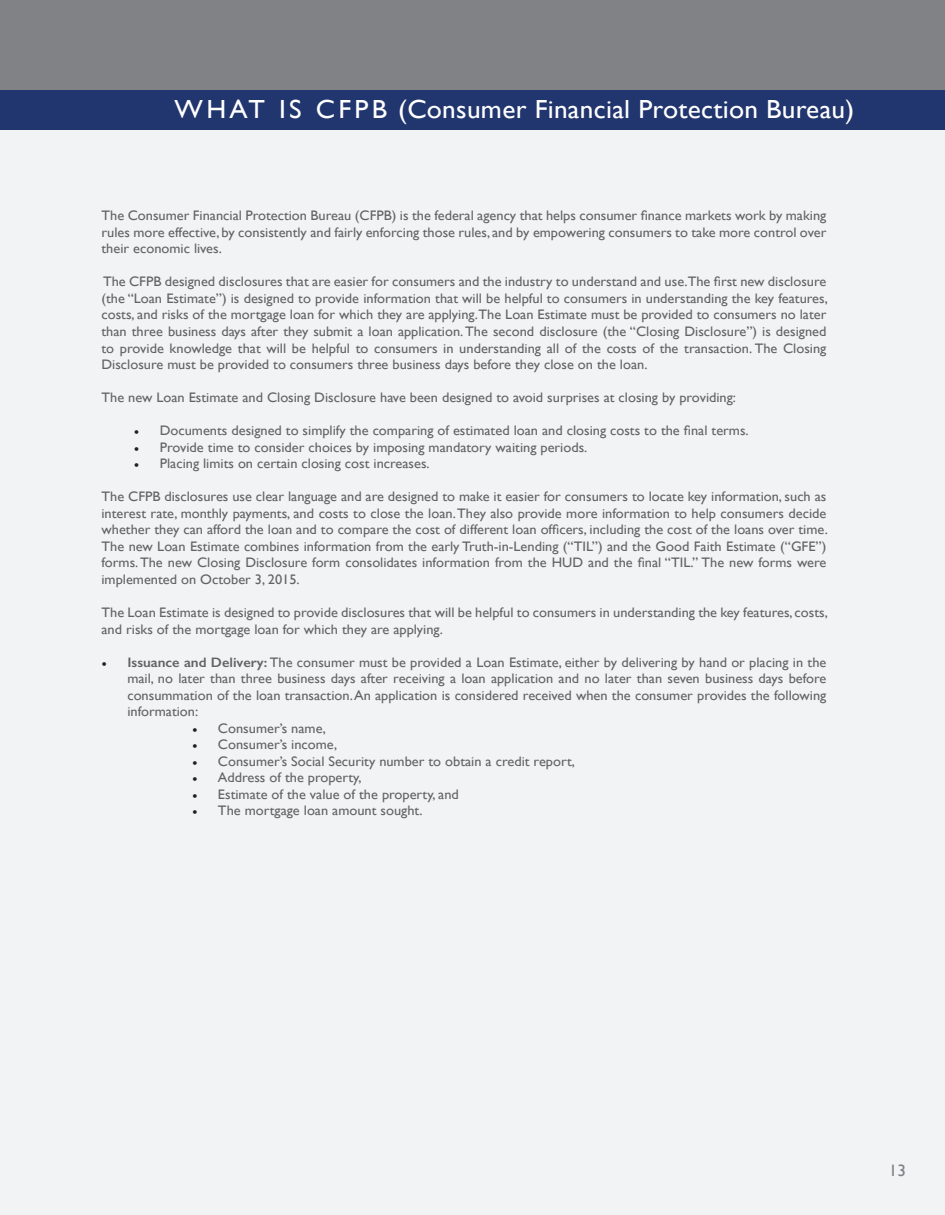
<style>
.page{position:relative;width:945px;height:1215px;background:#fff}
.page>*{position:absolute;margin:0;border:0;box-sizing:border-box;transform-origin:0 0}
.t1{font:26.1px "Gill Sans";letter-spacing:.01em;color:#fff;scale:1.04 1}
.t2{font:16.5px "Gill Sans";color:#808285;scale:1.04 1}
.t3{font:13.8px/16.5px "Gill Sans";color:#636366;text-align:justify;scale:1.04 1}
.s1{font-family:"Minion Pro";color:#231f20}
.s2{font-weight:600}
</style>
<div class="page">
<div style="left:0;top:129px;width:945px;height:1086px;background:#f2f3f4"></div>
<div style="left:0;top:0;width:945px;height:129px;background:#808285"></div>
<div style="left:0;top:90px;width:945px;height:39px;background:#21356e"></div>
<p class="t1" style="left:175px;top:94px;width:655px">WHAT IS CFPB (Consumer Financial Protection Bureau)</p>
<p class="t3" style="left:101px;top:207px;width:699px">The Consumer Financial Protection Bureau (CFPB) is the federal agency that helps consumer finance markets work by making rules more effective, by consistently and fairly enforcing those rules, and by empowering consumers to take more control over their economic lives.</p>
<p class="t3" style="left:101px;top:273px;width:700px">The CFPB designed disclosures that are easier for consumers and the industry to understand and use.The first new disclosure (the “Loan Estimate”) is designed to provide information that will be helpful to consumers in understanding the key features, costs, and risks of the mortgage loan for which they are applying.The Loan Estimate must be provided to consumers no later than three business days after they submit a loan application. The second disclosure (the “Closing Disclosure”) is designed to provide knowledge that will be helpful to consumers in understanding all of the costs of the transaction. The Closing Disclosure must be provided to consumers three business days before they close on the loan.</p>
<p class="t3" style="left:101px;top:389px;width:612px">The new Loan Estimate and Closing Disclosure have been designed to avoid surprises at closing by providing:</p>
<p class="t3" style="left:134px;top:422px;width:593px"><span class="s1">•</span> Documents designed to simplify the comparing of estimated loan and closing costs to the final terms.</p>
<p class="t3" style="left:134px;top:439px;width:438px"><span class="s1">•</span> Provide time to consider choices by imposing mandatory waiting periods.</p>
<p class="t3" style="left:134px;top:455px;width:286px"><span class="s1">•</span> Placing limits on certain closing cost increases.</p>
<p class="t3" style="left:101px;top:488px;width:700px">The CFPB disclosures use clear language and are designed to make it easier for consumers to locate key information, such as interest rate, monthly payments, and costs to close the loan. They also provide more information to help consumers decide whether they can afford the loan and to compare the cost of different loan officers, including the cost of the loans over time.<br>The new Loan Estimate combines information from the early Truth-in-Lending (“TIL”) and the Good Faith Estimate (“GFE”) forms. The new Closing Disclosure form consolidates information from the HUD and the final “TIL.” The new forms were implemented on October 3, 2015.</p>
<p class="t3" style="left:101px;top:604px;width:700px">The Loan Estimate is designed to provide disclosures that will be helpful to consumers in understanding the key features, costs, and risks of the mortgage loan for which they are applying.</p>
<p class="t3" style="left:127px;top:654px;width:674px;text-indent:-26px"><span class="s1">•</span> <span class="s2">Issuance and Delivery:</span> The consumer must be provided a Loan Estimate, either by delivering by hand or placing in the mail, no later than three business days after receiving a loan application and no later than seven business days before consummation of the loan transaction. An application is considered received when the consumer provides the following information:</p>
<p class="t3" style="left:192px;top:720px;width:130px"><span class="s1">•</span> Consumer’s name,</p>
<p class="t3" style="left:192px;top:736px;width:141px"><span class="s1">•</span> Consumer’s income,</p>
<p class="t3" style="left:192px;top:753px;width:370px"><span class="s1">•</span> Consumer’s Social Security number to obtain a credit report,</p>
<p class="t3" style="left:192px;top:769px;width:164px"><span class="s1">•</span> Address of the property,</p>
<p class="t3" style="left:192px;top:786px;width:258px"><span class="s1">•</span> Estimate of the value of the property, and</p>
<p class="t3" style="left:192px;top:802px;width:223px"><span class="s1">•</span> The mortgage loan amount sought.</p>
<p class="t2" style="left:889px;top:1161px;width:18px">13</p>
</div>
